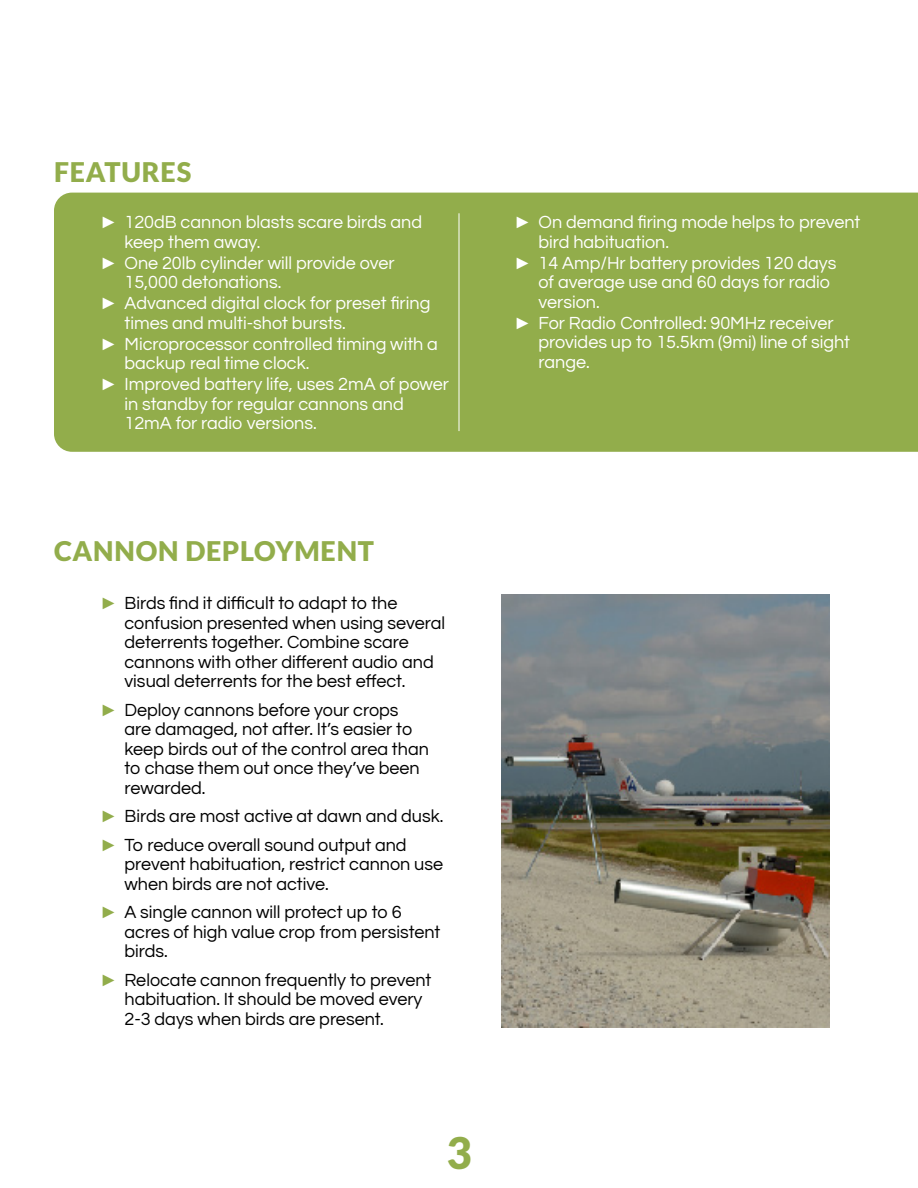
<style>
.page{position:relative;width:918px;height:1188px;background:#fff}
.page>*{position:absolute;margin:0;border:0;box-sizing:border-box;transform-origin:0 0}
.t1{font:900 43.5px "Lato";color:#92ad4b}
.Page_Header__Green{font:900 27px "Lato";letter-spacing:.03em;color:#92ad4b}
.t2{font:18px/19.5px "Questrial";color:#000}
.t3{font:18px/19.5px "Questrial";color:#fff}
.s1{font-family:"Impact";font-size:16.5px}
.s2{font-family:"Impact";font-size:16.5px;color:#92ad4b}
</style>
<div class="page">
<div style="left:54px;top:193px;width:864px;height:259px;background:#92ad4b"></div>
<hr style="left:459px;top:213px;width:1px;height:218px;background:#fff">
<img style="left:501px;top:594px;width:329px;height:434px">
<p class="Page_Header__Green" style="left:54px;top:156px;width:139px">FEATURES</p>
<p class="t3" style="left:100px;top:213px;width:323px"><span class="s1">►</span> 120dB cannon blasts scare birds and</p>
<p class="t3" style="left:124px;top:233px;width:137px">keep them away.</p>
<p class="t3" style="left:100px;top:254px;width:296px"><span class="s1">►</span> One 20lb cylinder will provide over</p>
<p class="t3" style="left:124px;top:273px;width:158px">15,000 detonations.</p>
<p class="t3" style="left:100px;top:294px;width:331px"><span class="s1">►</span> Advanced digital clock for preset firing</p>
<p class="t3" style="left:124px;top:314px;width:223px">times and multi-shot bursts.</p>
<p class="t3" style="left:100px;top:335px;width:339px"><span class="s1">►</span> Microprocessor controlled timing with a</p>
<p class="t3" style="left:124px;top:354px;width:186px">backup real time clock.</p>
<p class="t3" style="left:100px;top:375px;width:350px"><span class="s1">►</span> Improved battery life, uses 2mA of power</p>
<p class="t3" style="left:124px;top:395px;width:281px">in standby for regular cannons and</p>
<p class="t3" style="left:124px;top:414px;width:194px">12mA for radio versions.</p>
<p class="Page_Header__Green" style="left:54px;top:535px;width:322px">CANNON DEPLOYMENT</p>
<p class="t2" style="left:124px;top:594px;width:322px;text-indent:-24px"><span class="s2">►</span> Birds find it difficult to adapt to the confusion presented when using several deterrents together. Combine scare cannons with other different audio and visual deterrents for the best effect.</p>
<p class="t2" style="left:124px;top:701px;width:306px;text-indent:-24px"><span class="s2">►</span> Deploy cannons before your crops are damaged, not after. It’s easier to keep birds out of the control area than to chase them out once they’ve been rewarded.</p>
<p class="t2" style="left:100px;top:807px;width:345px"><span class="s2">►</span> Birds are most active at dawn and dusk.</p>
<p class="t2" style="left:124px;top:836px;width:320px;text-indent:-24px"><span class="s2">►</span> To reduce overall sound output and prevent habituation, restrict cannon use when birds are not active.</p>
<p class="t2" style="left:124px;top:903px;width:317px;text-indent:-24px"><span class="s2">►</span> A single cannon will protect up to 6 acres of high value crop from persistent birds.</p>
<p class="t2" style="left:124px;top:971px;width:308px;text-indent:-24px"><span class="s2">►</span> Relocate cannon frequently to prevent habituation. It should be moved every<br>2-3 days when birds are present.</p>
<h1 class="t1" style="left:446px;top:1128px;width:27px">3</h1>
<p class="t3" style="left:538px;top:213px;width:323px;text-indent:-24px"><span class="s1">►</span> On demand firing mode helps to prevent bird habituation.</p>
<p class="t3" style="left:538px;top:254px;width:300px;text-indent:-24px"><span class="s1">►</span> 14 Amp/Hr battery provides 120 days of average use and 60 days for radio version.</p>
<p class="t3" style="left:538px;top:314px;width:313px;text-indent:-24px"><span class="s1">►</span> For Radio Controlled: 90MHz receiver provides up to 15.5km (9mi) line of sight range.</p>
</div>
